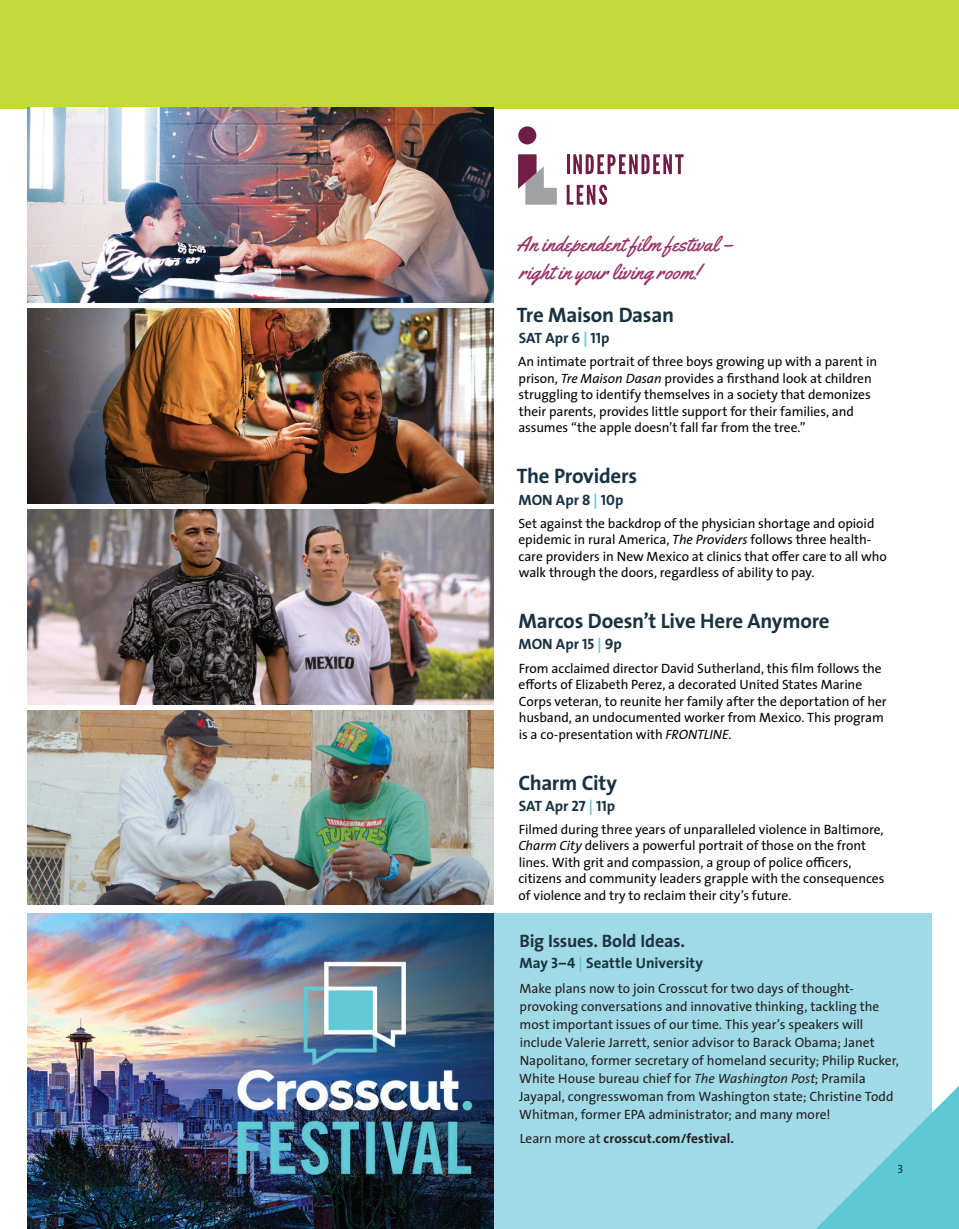
<style>
.page{position:relative;width:959px;height:1229px;background:#fff}
.page>*{position:absolute;margin:0;border:0;box-sizing:border-box;transform-origin:0 0}
.t1{font:700 21px "The Sans";letter-spacing:-.01em;color:#183241}
.t2{font:21px/27.8px "Yellowtail";letter-spacing:.02em;color:#993267}
.t3{font:700 18px "The Sans";letter-spacing:-.01em;color:#1f3241}
.t4{font:700 15px "The Sans";color:#183241}
.t5{font:13.5px/16.5px "The Sans";letter-spacing:-.005em;color:#040503}
.t6{font:13.5px/18px "The Sans";color:#231f20}
.t7{font:700 13.5px "The Sans";letter-spacing:.005em;color:#231f20}
.t8{font:12px "The Sans Regular Caps";color:#183241}
.s1{font-family:"The Sans Bold Caps";font-weight:400}
.s2{color:#5fc8d6}
.s3{font-style:italic}
.s4{font-weight:400}
</style>
<div class="page">
<div style="left:27px;top:913px;width:905px;height:315px;background:#a0dae6"></div>
<div style="left:0;top:0;width:958px;height:108px;background:#c3d83a"></div>
<svg style="left:817px;top:1087px;width:141px;height:141px"></svg>
<img style="left:27px;top:108px;width:466px;height:194px">
<img style="left:27px;top:308px;width:466px;height:195px">
<img style="left:27px;top:510px;width:466px;height:194px">
<img style="left:27px;top:710px;width:466px;height:194px">
<svg style="left:518px;top:154px;width:39px;height:51px"></svg>
<div style="left:518px;top:126px;width:18px;height:18px;background:#701e45;border-radius:50%"></div>
<hr style="left:566px;top:154px;width:3px;height:20px;background:#701e45">
<svg style="left:573px;top:154px;width:110px;height:20px"></svg>
<svg style="left:566px;top:185px;width:41px;height:20px"></svg>
<img style="left:27px;top:913px;width:466px;height:315px">
<h1 class="t2" style="left:516px;top:230px;width:218px">An independent film festival – right in your living room!</h1>
<h1 class="t1" style="left:516px;top:297px;width:159px">Tre Maison Dasan</h1>
<p class="t4" style="left:518px;top:325px;width:92px">SAT Apr <span class="s1">6</span> <span class="s2">|</span> <span class="s1">11</span>p</p>
<p class="t5" style="left:518px;top:353px;width:360px">An intimate portrait of three boys growing up with a parent in prison, <span class="s3">Tre Maison Dasan</span> provides a firsthand look at children struggling to identify themselves in a society that demonizes their parents, provides little support for their families, and assumes “the apple doesn’t fall far from the tree.”</p>
<h1 class="t1" style="left:516px;top:459px;width:122px">The Providers</h1>
<p class="t4" style="left:518px;top:487px;width:106px">MON Apr <span class="s1">8</span> <span class="s2">|</span> <span class="s1">10</span>p</p>
<p class="t5" style="left:518px;top:514px;width:370px">Set against the backdrop of the physician shortage and opioid epidemic in rural America, <span class="s3">The Providers</span> follows three health&shy;care providers in New Mexico at clinics that offer care to all who walk through the doors, regardless of ability to pay.</p>
<h1 class="t1" style="left:518px;top:603px;width:313px">Marcos Doesn’t Live Here Anymore</h1>
<p class="t4" style="left:518px;top:631px;width:105px">MON Apr <span class="s1">15</span> <span class="s2">|</span> <span class="s1">9</span>p</p>
<p class="t5" style="left:518px;top:659px;width:369px">From acclaimed director David Sutherland, this film follows the efforts of Elizabeth Perez, a decorated United States Marine Corps veteran, to reunite her family after the deportation of her husband, an undocumented worker from Mexico. This program is a co-presentation with <span class="s3">FRONTLINE</span>.</p>
<h1 class="t1" style="left:518px;top:765px;width:100px">Charm City</h1>
<p class="t4" style="left:518px;top:793px;width:98px">SAT Apr <span class="s1">27</span> <span class="s2">|</span> <span class="s1">11</span>p</p>
<p class="t5" style="left:518px;top:820px;width:367px">Filmed during three years of unparalleled violence in Baltimore, <span class="s3">Charm City</span> delivers a powerful portrait of those on the front lines. With grit and compassion, a group of police officers, citizens and community leaders grapple with the consequences of violence and try to reclaim their city’s future.</p>
<h2 class="t3" style="left:519px;top:925px;width:167px">Big Issues. Bold Ideas.</h2>
<p class="t4" style="left:519px;top:950px;width:185px">May <span class="s1">3</span>–<span class="s1">4</span> <span class="s2">|</span> Seattle University</p>
<p class="t6" style="left:519px;top:978px;width:381px">Make plans now to join Crosscut for two days of thought&shy;provoking conversations and innovative thinking, tackling the most important issues of our time. This year’s speakers will include Valerie Jarrett, senior advisor to Barack Obama; Janet Napolitano, former secretary of homeland security; Philip Rucker, White House bureau chief for <span class="s3">The Washington Post</span>; Pramila Jayapal, congresswoman from Washington state; Christine Todd Whitman, former EPA administrator; and many more!</p>
<p class="t7" style="left:519px;top:1127px;width:216px"><span class="s4">Learn more at</span> crosscut.com/festival.</p>
<p class="t8" style="left:897px;top:1162px;width:7px">3</p>
</div>
